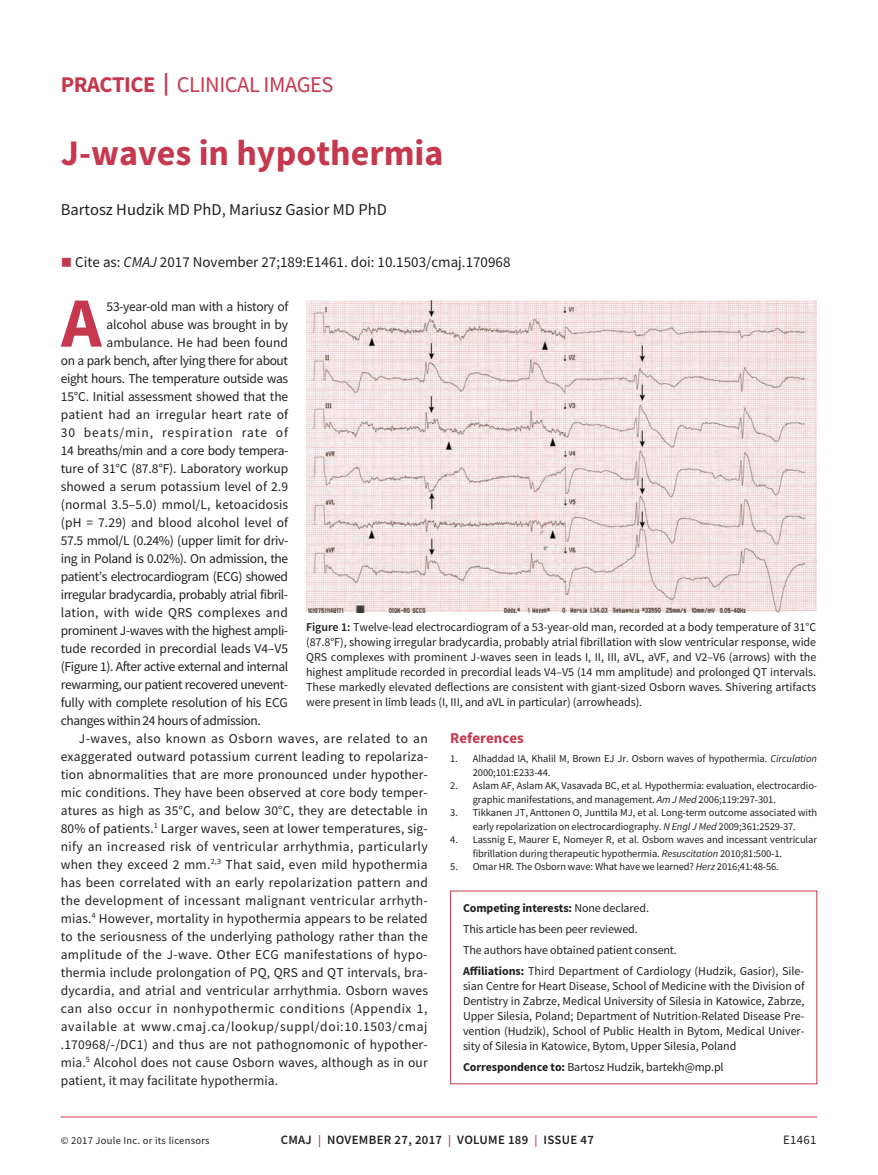
<style>
.page{position:relative;width:878px;height:1175px;background:#fff}
.page>*{position:absolute;margin:0;border:0;box-sizing:border-box;transform-origin:0 0}
.t1{font:700 70.65px "Source Sans Pro";color:#c5384e}
.t2{font:700 36px "Source Sans Pro";color:#c5384e}
.t3{font:22.5px "Source Sans Pro";letter-spacing:-.02em;color:#c5384e}
.t4{font:16.5px "Source Sans Pro";color:#231f20}
.t5{font:15px "Source Sans Pro";color:#231f20}
.t6{font:700 15px "Source Sans Pro";color:#c5384e}
.t7{font:13.5px "Source Sans Pro";letter-spacing:.01em;color:#231f20}
.t8{font:13.5px "Source Sans Pro";letter-spacing:-.03em;color:#231f20}
.t9{font:13.5px "Source Sans Pro";letter-spacing:-.01em;color:#231f20}
.t10{font:13.5px "Source Sans Pro";letter-spacing:-.025em;color:#231f20}
.t11{font:13.5px "Source Sans Pro";letter-spacing:-.015em;color:#231f20}
.t12{font:13.5px "Source Sans Pro";letter-spacing:.03em;color:#231f20}
.t13{font:13.5px "Source Sans Pro";letter-spacing:.05em;color:#231f20}
.t14{font:13.5px "Source Sans Pro";letter-spacing:.04em;color:#231f20}
.t15{font:13.5px "Source Sans Pro";letter-spacing:.035em;color:#231f20}
.t16{font:13.5px "Source Sans Pro";letter-spacing:.065em;color:#231f20}
.t17{font:600 12.75px "Source Sans Pro";letter-spacing:.025em;color:#231f20}
.t18{font:12.75px "Source Sans Pro";letter-spacing:.025em;color:#231f20}
.t19{font:12px/15px "Source Sans Pro";letter-spacing:-.005em;color:#231f20;text-align:justify}
.t20{font:10.5px/13.5px "Source Sans Pro";letter-spacing:-.01em;color:#231f20}
.t21{font:10.5px "Source Sans Pro";letter-spacing:.025em;color:#231f20}
.s1{font-weight:700}
.s2{color:#c5384e}
.s3{font-style:italic}
.s4{font-weight:600}
.s5{font-size:12px;color:#c5384e}
</style>
<div class="page">
<hr style="left:61px;top:1116px;width:756px;height:1px;background:#c5384e">
<img style="left:306px;top:300px;width:510px;height:312px">
<h3 class="t3" style="left:61px;top:70px;width:274px"><span class="s1">PRACTICE |</span> CLINICAL IMAGES</h3>
<h2 class="t2" style="left:61px;top:129px;width:384px">J-waves in hypothermia</h2>
<p class="t4" style="left:61px;top:199px;width:327px">Bartosz Hudzik MD PhD, Mariusz Gasior MD PhD</p>
<p class="t5" style="left:61px;top:252px;width:451px"><span class="s2">■</span> Cite as: <span class="s3">CMAJ</span> 2017 November 27;189:E1461. doi: 10.1503/cmaj.170968</p>
<h1 class="t1" style="left:61px;top:275px;width:42px">A</h1>
<p class="t10" style="left:107px;top:297px;width:183px">53-year-old man with a history of</p>
<p class="t11" style="left:107px;top:315px;width:183px">alcohol abuse was brought in by</p>
<p class="t7" style="left:107px;top:333px;width:183px">ambulance. He had been found</p>
<p class="t8" style="left:61px;top:351px;width:229px">on a park bench, after lying there for about</p>
<p class="t8" style="left:61px;top:369px;width:229px">eight hours. The temperature outside was</p>
<p class="t9" style="left:61px;top:387px;width:229px">15°C. Initial assessment showed that the</p>
<p class="t7" style="left:61px;top:405px;width:229px">patient had an irregular heart rate of</p>
<p class="t16" style="left:61px;top:423px;width:229px">30 beats/min, respiration rate of</p>
<p class="t8" style="left:61px;top:441px;width:229px">14 breaths/min and a core body tempera-</p>
<p class="t9" style="left:61px;top:459px;width:229px">ture of 31°C (87.8°F). Laboratory workup</p>
<p class="t7" style="left:61px;top:477px;width:229px">showed a serum potassium level of 2.9</p>
<p class="t7" style="left:61px;top:495px;width:229px">(normal 3.5–5.0) mmol/L, ketoacidosis</p>
<p class="t7" style="left:61px;top:513px;width:229px">(pH = 7.29) and blood alcohol level of</p>
<p class="t10" style="left:61px;top:531px;width:229px">57.5 mmol/L (0.24%) (upper limit for driv-</p>
<p class="t8" style="left:61px;top:549px;width:229px">ing in Poland is 0.02%). On admission, the</p>
<p class="t8" style="left:61px;top:567px;width:229px">patient’s electrocardiogram (ECG) showed</p>
<p class="t8" style="left:61px;top:585px;width:229px">irregular bradycardia, probably atrial fibril-</p>
<p class="t7" style="left:61px;top:603px;width:229px">lation, with wide QRS complexes and</p>
<p class="t8" style="left:61px;top:621px;width:229px">prominent J-waves with the highest ampli-</p>
<p class="t7" style="left:61px;top:639px;width:229px">tude recorded in precordial leads V4–V5</p>
<p class="t8" style="left:61px;top:657px;width:229px">(Figure 1). After active external and internal</p>
<p class="t8" style="left:61px;top:675px;width:229px">rewarming, our patient recovered unevent-</p>
<p class="t11" style="left:61px;top:693px;width:229px">fully with complete resolution of his ECG</p>
<p class="t8" style="left:61px;top:711px;width:201px">changes within 24 hours of admission.</p>
<p class="t15" style="left:79px;top:729px;width:350px">J-waves, also known as Osborn waves, are related to an</p>
<p class="t7" style="left:61px;top:747px;width:368px">exaggerated outward potassium current leading to repolariza-</p>
<p class="t7" style="left:61px;top:765px;width:368px">tion abnormalities that are more pronounced under hypother-</p>
<p class="t7" style="left:61px;top:783px;width:368px">mic conditions. They have been observed at core body temper-</p>
<p class="t7" style="left:61px;top:801px;width:368px">atures as high as 35°C, and below 30°C, they are detectable in</p>
<p class="t7" style="left:61px;top:819px;width:368px">80% of patients.<sup>1</sup> Larger waves, seen at lower temperatures, sig-</p>
<p class="t12" style="left:61px;top:837px;width:368px">nify an increased risk of ventricular arrhythmia, particularly</p>
<p class="t7" style="left:61px;top:855px;width:368px">when they exceed 2 mm.<sup>2,3</sup> That said, even mild hypothermia</p>
<p class="t7" style="left:61px;top:873px;width:368px">has been correlated with an early repolarization pattern and</p>
<p class="t7" style="left:61px;top:891px;width:368px">the development of incessant malignant ventricular arrhyth-</p>
<p class="t7" style="left:61px;top:909px;width:368px">mias.<sup>4</sup> However, mortality in hypothermia appears to be related</p>
<p class="t7" style="left:61px;top:927px;width:368px">to the seriousness of the underlying pathology rather than the</p>
<p class="t7" style="left:61px;top:945px;width:368px">amplitude of the J-wave. Other ECG manifestations of hypo-</p>
<p class="t7" style="left:61px;top:963px;width:368px">thermia include prolongation of PQ, QRS and QT intervals, bra-</p>
<p class="t7" style="left:61px;top:981px;width:369px">dycardia, and atrial and ventricular arrhythmia. Osborn waves</p>
<p class="t14" style="left:61px;top:999px;width:368px">can also occur in nonhypothermic conditions (Appendix 1,</p>
<p class="t13" style="left:61px;top:1017px;width:368px">available at www.cmaj.ca/lookup/suppl/doi:10.1503/cmaj</p>
<p class="t7" style="left:61px;top:1035px;width:368px">.170968/-/DC1) and thus are not pathognomonic of hypother-</p>
<p class="t7" style="left:61px;top:1053px;width:368px">mia.<sup>5</sup> Alcohol does not cause Osborn waves, although as in our</p>
<p class="t7" style="left:61px;top:1071px;width:219px">patient, it may facilitate hypothermia.</p>
<p class="t19" style="left:306px;top:619px;width:511px"><span class="s4">Figure 1:</span> Twelve-lead electrocardiogram of a 53-year-old man, recorded at a body temperature of 31°C (87.8°F), showing irregular bradycardia, probably atrial fibrillation with slow ventricular response, wide QRS complexes with prominent J-waves seen in leads I, II, III, aVL, aVF, and V2–V6 (arrows) with the highest amplitude recorded in precordial leads V4–V5 (14 mm amplitude) and prolonged QT intervals.<br>These markedly elevated deflections are consistent with giant-sized Osborn waves. Shivering artifacts were present in limb leads (I, III, and aVL in particular) (arrowheads).</p>
<p class="t6" style="left:450px;top:727px;width:75px">References</p>
<p class="t20" style="left:473px;top:752px;width:345px;text-indent:-23px">1. Alhaddad IA, Khalil M, Brown EJ Jr. Osborn waves of hypothermia. <span class="s3">Circulation<br></span>2000;101:E233-44.</p>
<p class="t20" style="left:473px;top:779px;width:346px;text-indent:-23px">2. Aslam AF, Aslam AK, Vasavada BC, et al. Hypothermia: evaluation, electrocardio&shy;graphic manifestations, and management. <span class="s3">Am J Med</span> 2006;119:297-301.</p>
<p class="t20" style="left:450px;top:806px;width:368px;text-align:center">3. Tikkanen JT, Anttonen O, Junttila MJ, et al. Long-term outcome associated with early repolarization on electrocardiography. <span class="s3">N Engl J Med</span> 2009;361:2529-37.</p>
<p class="t20" style="left:472px;top:833px;width:346px;text-indent:-22px">4. Lassnig E, Maurer E, Nomeyer R, et al. Osborn waves and incessant ventricular fibrillation during therapeutic hypothermia. <span class="s3">Resuscitation</span> 2010;81:500-1.</p>
<p class="t20" style="left:450px;top:860px;width:330px">5. Omar HR. The Osborn wave: What have we learned? <span class="s3">Herz</span> 2016;41:48-56.</p>
<p class="t19" style="left:463px;top:897px;width:343px;line-height:21px;text-align:left"><span class="s1">Competing interests:</span> None declared.<br>This article has been peer reviewed.<br>The authors have obtained patient consent.<br><span class="s1">Affiliations:</span> Third Department of Cardiology (Hudzik, Gasior), Sile-</p>
<p class="t19" style="left:463px;top:978px;width:343px">sian Centre for Heart Disease, School of Medicine with the Division of Dentistry in Zabrze, Medical University of Silesia in Katowice, Zabrze, Upper Silesia, Poland; Department of Nutrition-Related Disease Pre&shy;vention (Hudzik), School of Public Health in Bytom, Medical Univer&shy;sity of Silesia in Katowice, Bytom, Upper Silesia, Poland</p>
<p class="t19" style="left:463px;top:1059px;width:262px"><span class="s1">Correspondence to:</span> Bartosz Hudzik, bartekh@mp.pl</p>
<p class="t21" style="left:61px;top:1134px;width:150px">© 2017 Joule Inc. or its licensors</p>
<p class="t17" style="left:281px;top:1131px;width:315px">CMAJ <span class="s5">|</span> NOVEMBER 27, 2017 <span class="s5">|</span> VOLUME 189 <span class="s5">|</span> ISSUE 47</p>
<p class="t18" style="left:783px;top:1132px;width:35px">E1461</p>
</div>
